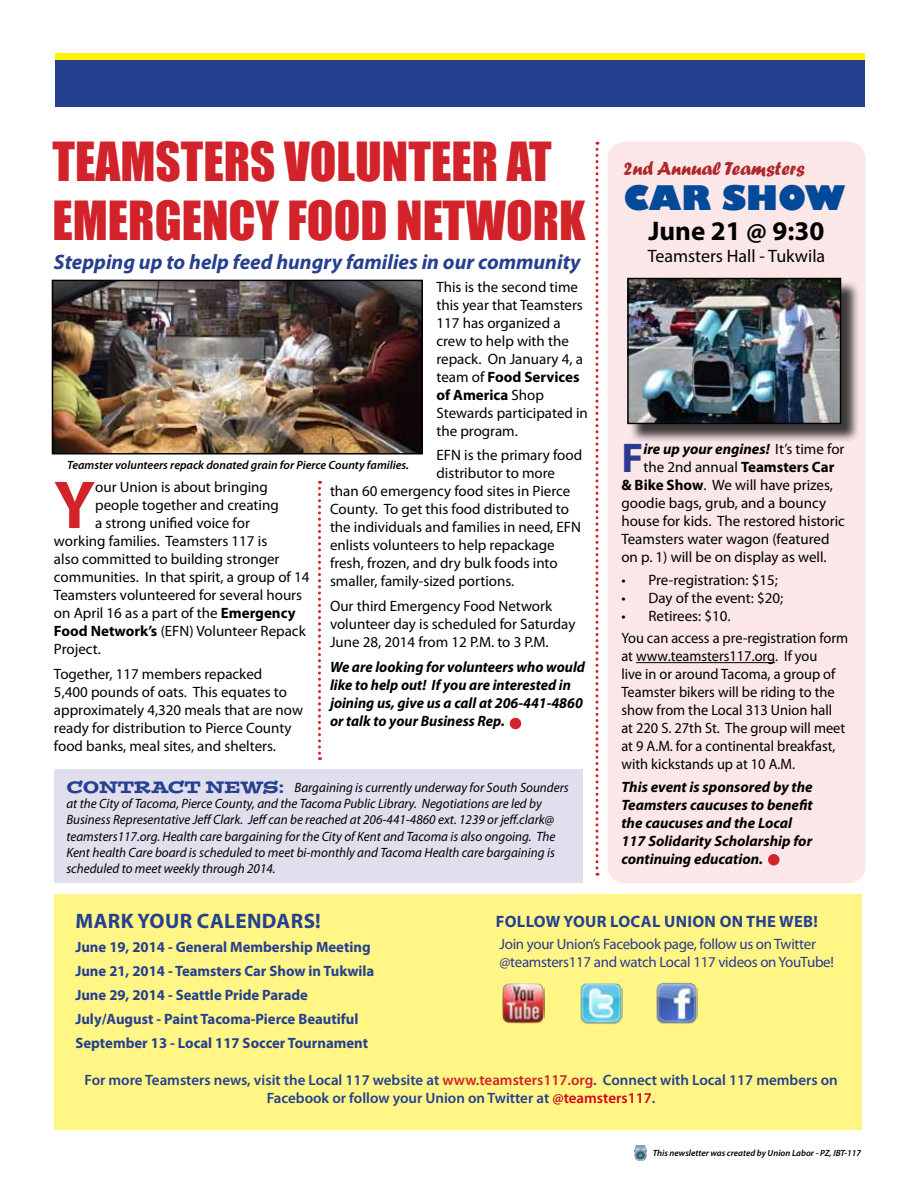
<style>
.page{position:relative;width:918px;height:1188px;background:#fff}
.page>*{position:absolute;margin:0;border:0;box-sizing:border-box;transform-origin:0 0}
.t1{font:700 68.4px "Myriad Pro";color:#d2232a}
.t2{font:49.5px "Impact";color:#d2232a}
.t3{font:700 41.7px "Myriad Pro";color:#2b3990}
.t4{font:800 33px "Gill Sans";color:#004a99}
.t5{font:700 27px "Myriad Pro";color:#000}
.t6{font:italic 700 21px "Myriad Pro";color:#25408f}
.t7{font:700 21px "Myriad Pro";letter-spacing:.02em;color:#25408f}
.t8{font:19.5px "Forte";color:#af262b}
.t9{font:18px "Myriad Pro";color:#000}
.t10{font:700 16.5px "Myriad Pro";letter-spacing:.02em;color:#25408f}
.t11{font:16.5px "Postino Std";color:#25408f}
.t12{font:15px/18px "Myriad Pro";color:#000}
.t13{font:italic 700 15px/18px "Myriad Pro";color:#000}
.t14{font:15px/18px "Myriad Pro";color:#000;scale:.96 1}
.t15{font:700 15px/24px "Myriad Pro";color:#25408f}
.t16{font:600 15px/18px "Myriad Pro";color:#25408f;text-align:center}
.t17{font:15px/18px "Myriad Pro";letter-spacing:-.02em;color:#2b3990}
.t18{font:italic 13.5px/16.2px "Myriad Pro";color:#000}
.t19{font:italic 600 12px "Myriad Pro";color:#000}
.t20{font:italic 600 9px "Myriad Pro";color:#000}
.s1{font-weight:700}
.s2{font-weight:400;font-style:normal}
.s3{color:#d2232a}
.s4{color:#d4021b}
</style>
<div class="page">
<div style="left:55px;top:53px;width:810px;height:8px;background:#fff200"></div>
<div style="left:54px;top:894px;width:808px;height:236px;background:#fff685"></div>
<div style="left:56px;top:60px;width:809px;height:47px;background:#25408f"></div>
<img style="left:635px;top:1145px;width:11px;height:16px">
<img style="left:580px;top:983px;width:42px;height:41px">
<img style="left:502px;top:983px;width:43px;height:41px">
<img style="left:656px;top:982px;width:42px;height:42px">
<svg style="left:596px;top:142px;width:2px;height:734px"></svg>
<div style="left:608px;top:142px;width:258px;height:741px;background:#fbe6e8;border-radius:18px"></div>
<hr style="left:636px;top:662px;width:139px;height:1px;background:#000">
<div style="left:630px;top:280px;width:230px;height:163px;background:#000;opacity:.75"></div>
<img style="left:629px;top:280px;width:210px;height:142px">
<div style="left:627px;top:278px;width:214px;height:146px;border:1px solid #000"></div>
<svg style="left:318px;top:481px;width:3px;height:279px"></svg>
<div style="left:510px;top:718px;width:11px;height:11px;background:#d2232a;border-radius:50%"></div>
<img style="left:55px;top:283px;width:365px;height:168px">
<div style="left:52px;top:280px;width:371px;height:174px;border:2px solid #000"></div>
<div style="left:54px;top:770px;width:529px;height:113px;background:#e1dfee"></div>
<div style="left:768px;top:854px;width:11px;height:12px;background:#d2232a;border-radius:50%"></div>
<h2 class="t2" style="left:52px;top:123px;width:50px">TEAMS</h2>
<h2 class="t2" style="left:181px;top:123px;width:154px">TERS VOLUN</h2>
<h2 class="t2" style="left:409px;top:123px;width:145px">TEER AT</h2>
<h2 class="t2" style="left:52px;top:182px;width:26px">EMER</h2>
<h2 class="t2" style="left:155px;top:182px;width:379px">GENCY FOO D NETWORK</h2>
<h3 class="t6" style="left:54px;top:248px;width:528px">Stepping up to help feed hungry families in our community</h3>
<p class="t12" style="left:436px;top:277px;width:153px">This is the second time this year that Teamsters<br>117 has organized a crew to help with the repack. On January 4, a team of <span class="s1">Food Services of America</span> Shop<br>Stewards participated in the program.</p>
<p class="t12" style="left:436px;top:446px;width:147px">EFN is the primary food</p>
<p class="t12" style="left:436px;top:464px;width:120px">distributor to more</p>
<p class="t12" style="left:330px;top:482px;width:242px">than 60 emergency food sites in Pierce</p>
<p class="t12" style="left:330px;top:500px;width:241px">County. To get this food distributed to</p>
<p class="t12" style="left:330px;top:518px;width:253px">the individuals and families in need, EFN</p>
<p class="t12" style="left:330px;top:536px;width:226px">enlists volunteers to help repackage</p>
<p class="t12" style="left:330px;top:554px;width:229px">fresh, frozen, and dry bulk foods into</p>
<p class="t12" style="left:330px;top:572px;width:186px">smaller, family-sized portions.</p>
<p class="t12" style="left:330px;top:597px;width:247px">Our third Emergency Food Network volunteer day is scheduled for Saturday<br>June 28, 2014 from 12 P.M. to 3 P.M.</p>
<p class="t13" style="left:330px;top:657px;width:257px">We are looking for volunteers who would like to help out! If you are interested in joining us, give us a call at 206-441-4860 or talk to your Business Rep.</p>
<p class="t19" style="left:67px;top:457px;width:344px">Teamster volunteers repack donated grain for Pierce County families.</p>
<h1 class="t1" style="left:54px;top:460px;width:42px">Y</h1>
<p class="t12" style="left:95px;top:478px;width:174px">our Union is about bringing</p>
<p class="t12" style="left:95px;top:496px;width:185px">people together and creating</p>
<p class="t12" style="left:95px;top:514px;width:156px">a strong unified voice for</p>
<p class="t12" style="left:54px;top:532px;width:215px">working families. Teamsters 117 is</p>
<p class="t12" style="left:54px;top:550px;width:227px">also committed to building stronger</p>
<p class="t12" style="left:54px;top:568px;width:257px">communities. In that spirit, a group of 14</p>
<p class="t12" style="left:54px;top:586px;width:250px">Teamsters volunteered for several hours</p>
<p class="t12" style="left:54px;top:604px;width:243px">on April 16 as a part of the <span class="s1">Emergency</span></p>
<p class="t12" style="left:54px;top:622px;width:253px"><span class="s1">Food Network’s</span> (EFN) Volunteer Repack</p>
<p class="t12" style="left:54px;top:640px;width:48px">Project.</p>
<p class="t12" style="left:54px;top:665px;width:251px">Together, 117 members repacked<br>5,400 pounds of oats. This equates to approximately 4,320 meals that are now ready for distribution to Pierce County food banks, meal sites, and shelters.</p>
<p class="t11" style="left:66px;top:776px;width:219px">CONTRACT NEWS:</p>
<p class="t18" style="left:66px;top:779px;width:504px;text-indent:228px">Bargaining is currently underway for South Sounders at the City of Tacoma, Pierce County, and the Tacoma Public Library. Negotiations are led by Business Representative Jeff Clark. Jeff can be reached at 206-441-4860 ext. 1239 or jeff.clark@ teamsters117.org. Health care bargaining for the City of Kent and Tacoma is also ongoing. The Kent health Care board is scheduled to meet bi-monthly and Tacoma Health care bargaining is scheduled to meet weekly through 2014.</p>
<h3 class="t8" style="left:624px;top:157px;width:183px">2nd Annual Teamsters</h3>
<h3 class="t4" style="left:624px;top:177px;width:223px">CAR SHOW</h3>
<h3 class="t5" style="left:648px;top:213px;width:178px">June 21 @ 9:30</h3>
<p class="t9" style="left:648px;top:244px;width:179px">Teamsters Hall - Tukwila</p>
<h3 class="t3" style="left:621px;top:431px;width:23px">F</h3>
<p class="t13" style="left:643px;top:439px;width:203px">ire up your engines! <span class="s2">It’s time for</span></p>
<p class="t12" style="left:643px;top:458px;width:192px">the 2nd annual <span class="s1">Teamsters Car</span></p>
<p class="t12" style="left:621px;top:476px;width:213px"><span class="s1">&amp; Bike Show</span>. We will have prizes,</p>
<p class="t12" style="left:621px;top:494px;width:206px">goodie bags, grub, and a bouncy</p>
<p class="t12" style="left:621px;top:512px;width:225px">house for kids. The restored historic</p>
<p class="t12" style="left:621px;top:530px;width:210px">Teamsters water wagon (featured</p>
<p class="t12" style="left:621px;top:548px;width:207px">on p. 1) will be on display as well.</p>
<p class="t12" style="left:621px;top:570px;width:158px">• Pre-registration: $15;</p>
<p class="t12" style="left:621px;top:588px;width:163px">• Day of the event: $20;</p>
<p class="t12" style="left:621px;top:604px;width:228px;line-height:22.6px">• Retirees: $10.<br>You can access a pre-registration form</p>
<p class="t14" style="left:621px;top:647px;width:235px">at www.teamsters117.org. If you<br>live in or around Tacoma, a group of Teamster bikers will be riding to the show from the Local 313 Union hall at 220 S. 27th St. The group will meet at 9 A.M. for a continental breakfast, with kickstands up at 10 A.M.</p>
<p class="t13" style="left:621px;top:777px;width:193px">This event is sponsored by the<br>Teamsters caucuses to benefit the caucuses and the Local<br>117 Solidarity Scholarship for continuing education.</p>
<h3 class="t7" style="left:76px;top:908px;width:33px">Mark</h3>
<h3 class="t7" style="left:137px;top:908px;width:87px">your Calendars</h3>
<h3 class="t7" style="left:315px;top:908px;width:7px">!</h3>
<p class="t15" style="left:75px;top:935px;width:300px">June 19, 2014 - General Membership Meeting June 21, 2014 - Teamsters Car Show in Tukwila June 29, 2014 - Seattle Pride Parade July/August - Paint Tacoma-Pierce Beautiful September 13 - Local 117 Soccer Tournament</p>
<p class="t10" style="left:496px;top:910px;width:22px">Follow</p>
<p class="t10" style="left:564px;top:910px;width:67px">yo ur Local</p>
<p class="t10" style="left:664px;top:910px;width:11px">Union</p>
<p class="t10" style="left:720px;top:910px;width:100px">on the Web!</p>
<p class="t17" style="left:500px;top:934px;width:336px">Join your Union’s Facebook page, follow us on Twitter @teamsters117 and watch Local 117 videos on YouTube!</p>
<p class="t16" style="left:84px;top:1071px;width:755px">For more Teamsters news, visit the Local 117 website at <span class="s3">www.teamsters117.org</span>. Connect with Local 117 members on<br>Facebook or follow your Union on Twitter at <span class="s4">@teamsters117</span>.</p>
<p class="t20" style="left:653px;top:1147px;width:210px">This newsletter was created by Union Labor - PZ, IBT-117</p>
</div>
